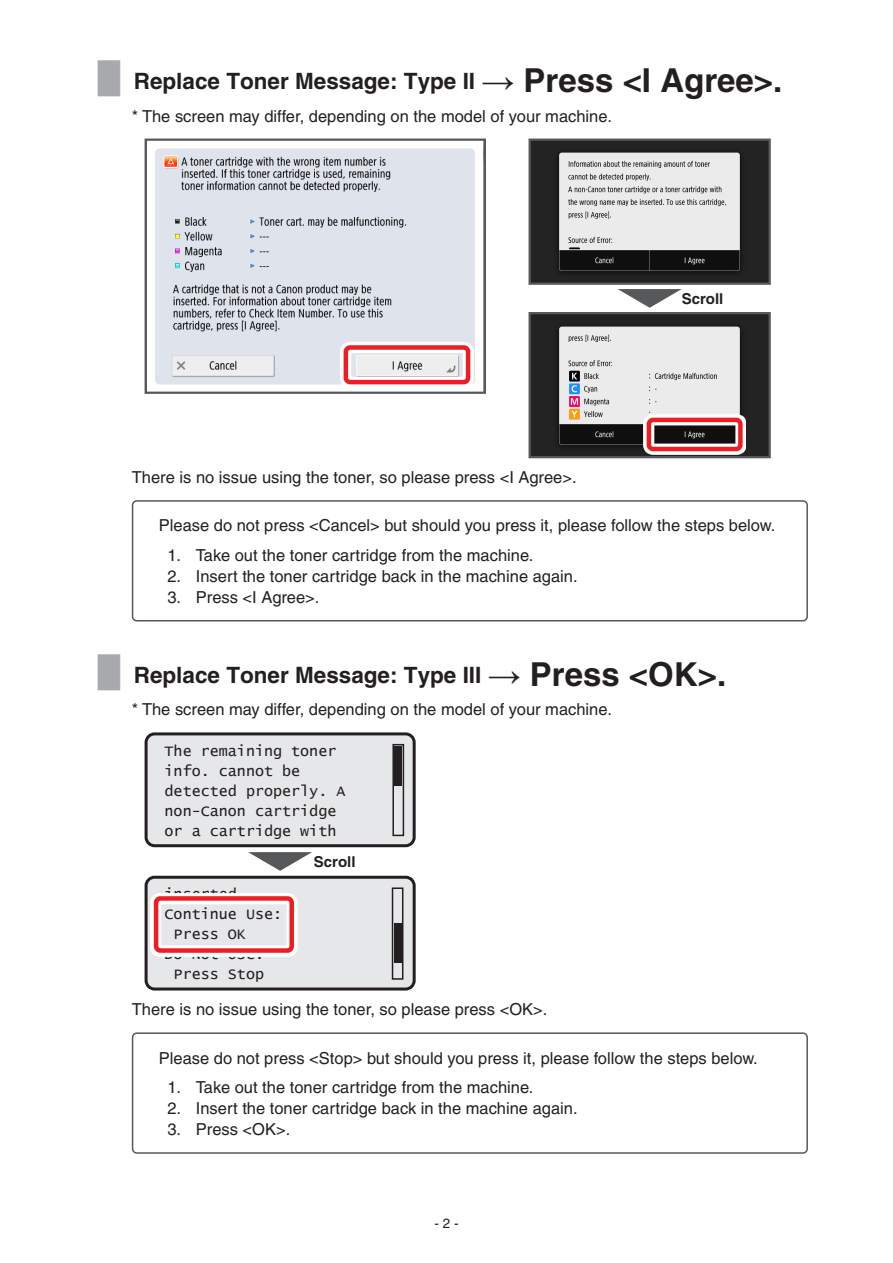
<style>
.page{position:relative;width:893px;height:1263px;background:#fff}
.page>*{position:absolute;margin:0;border:0;box-sizing:border-box;transform-origin:0 0}
.t1{font:700 22.5px "Helvetica";color:#231f20}
.t2{font:16.5px "Helvetica";color:#231f20}
.t3{font:15px/20px "Lucida Console";color:#231f20}
.t4{font:700 15px "Helvetica";color:#231f20}
.t5{font:13.5px "Helvetica";color:#231f20}
.s1{font-family:"UD Shin Go Pr 6 N";font-weight:300;font-size:36px;color:#a8a9ad}
.s2{font-family:"Arial";font-size:33px}
.s3{font-size:33px}
</style>
<div class="page">
<img style="left:155px;top:148px;width:320px;height:237px">
<div style="left:145px;top:139px;width:341px;height:255px;border:2px solid #57585a"></div>
<svg style="left:340px;top:342px;width:134px;height:43px;fill:#eee"></svg>
<div style="left:344px;top:345px;width:126px;height:39px;border:4px solid #ee1d23;border-radius:4px"></div>
<img style="left:531px;top:142px;width:237px;height:140px">
<div style="left:528px;top:139px;width:243px;height:146px;border:2px solid #57585a"></div>
<img style="left:531px;top:315px;width:237px;height:140px">
<div style="left:528px;top:312px;width:243px;height:146px;border:2px solid #57585a"></div>
<svg style="left:643px;top:414px;width:103px;height:41px"></svg>
<div style="left:647px;top:418px;width:96px;height:33px;border:4px solid #ee1d23;border-radius:4px"></div>
<svg style="left:618px;top:289px;width:64px;height:19px"></svg>
<div style="left:132px;top:500px;width:676px;height:121px;border:2px solid #57585a;border-radius:4px"></div>
<div style="left:146px;top:734px;width:268px;height:112px;background:#e6e7e9;border-radius:9px"></div>
<div style="left:145px;top:732px;width:271px;height:115px;border:3px solid #231f20;border-radius:9px"></div>
<div style="left:392px;top:744px;width:12px;height:92px;border:2px solid #231f20"></div>
<div style="left:395px;top:746px;width:7px;height:40px;background:#231f20"></div>
<svg style="left:248px;top:852px;width:64px;height:19px"></svg>
<div style="left:146px;top:877px;width:268px;height:112px;background:#e6e7e9;border-radius:9px"></div>
<div style="left:145px;top:876px;width:271px;height:114px;border:3px solid #231f20;border-radius:9px"></div>
<div style="left:392px;top:887px;width:11px;height:93px;border:2px solid #231f20"></div>
<div style="left:394px;top:923px;width:7px;height:40px;background:#231f20"></div>
<svg style="left:150px;top:893px;width:147px;height:63px"></svg>
<div style="left:154px;top:896px;width:140px;height:57px;border:4px solid #ee1d23;border-radius:4px"></div>
<div style="left:132px;top:1032px;width:676px;height:122px;border:2px solid #57585a;border-radius:4px"></div>
<h1 class="t1" style="left:98px;top:68px;width:686px"><span class="s1">▋</span>Replace Toner Message: Type II <span class="s2">→</span> <span class="s3">Press &lt;I Agree&gt;.</span></h1>
<p class="t2" style="left:132px;top:106px;width:482px">* The screen may differ, depending on the model of your machine.</p>
<p class="t4" style="left:682px;top:290px;width:43px">Scroll</p>
<p class="t2" style="left:132px;top:468px;width:446px">There is no issue using the toner, so please press &lt;I Agree&gt;.</p>
<p class="t2" style="left:159px;top:516px;width:618px">Please do not press &lt;Cancel&gt; but should you press it, please follow the steps below.</p>
<p class="t2" style="left:167px;top:546px;width:368px">1. Take out the toner cartridge from the machine.</p>
<p class="t2" style="left:167px;top:567px;width:412px">2. Insert the toner cartridge back in the machine again.</p>
<p class="t2" style="left:167px;top:588px;width:154px">3. Press &lt;I Agree&gt;.</p>
<h1 class="t1" style="left:98px;top:661px;width:630px"><span class="s1">▋</span>Replace Toner Message: Type III <span class="s2">→</span> <span class="s3">Press &lt;OK&gt;.</span></h1>
<p class="t2" style="left:132px;top:700px;width:482px">* The screen may differ, depending on the model of your machine.</p>
<p class="t3" style="left:165px;top:741px;width:182px">The remaining toner info. cannot be detected properly. A non-Canon cartridge or a cartridge with</p>
<p class="t4" style="left:314px;top:853px;width:43px">Scroll</p>
<p class="t3" style="left:165px;top:885px;width:83px">inserted.</p>
<p class="t3" style="left:165px;top:905px;width:119px">Continue Use:</p>
<p class="t3" style="left:174px;top:925px;width:74px">Press OK</p>
<p class="t3" style="left:165px;top:945px;width:101px">Do Not Use:</p>
<p class="t3" style="left:174px;top:965px;width:92px">Press Stop</p>
<p class="t2" style="left:132px;top:1000px;width:417px">There is no issue using the toner, so please press &lt;OK&gt;.</p>
<p class="t2" style="left:159px;top:1048px;width:601px">Please do not press &lt;Stop&gt; but should you press it, please follow the steps below.</p>
<p class="t2" style="left:167px;top:1078px;width:368px">1. Take out the toner cartridge from the machine.</p>
<p class="t2" style="left:167px;top:1099px;width:412px">2. Insert the toner cartridge back in the machine again.</p>
<p class="t2" style="left:167px;top:1120px;width:124px">3. Press &lt;OK&gt;.</p>
<p class="t5" style="left:434px;top:1215px;width:26px">- 2 -</p>
</div>
